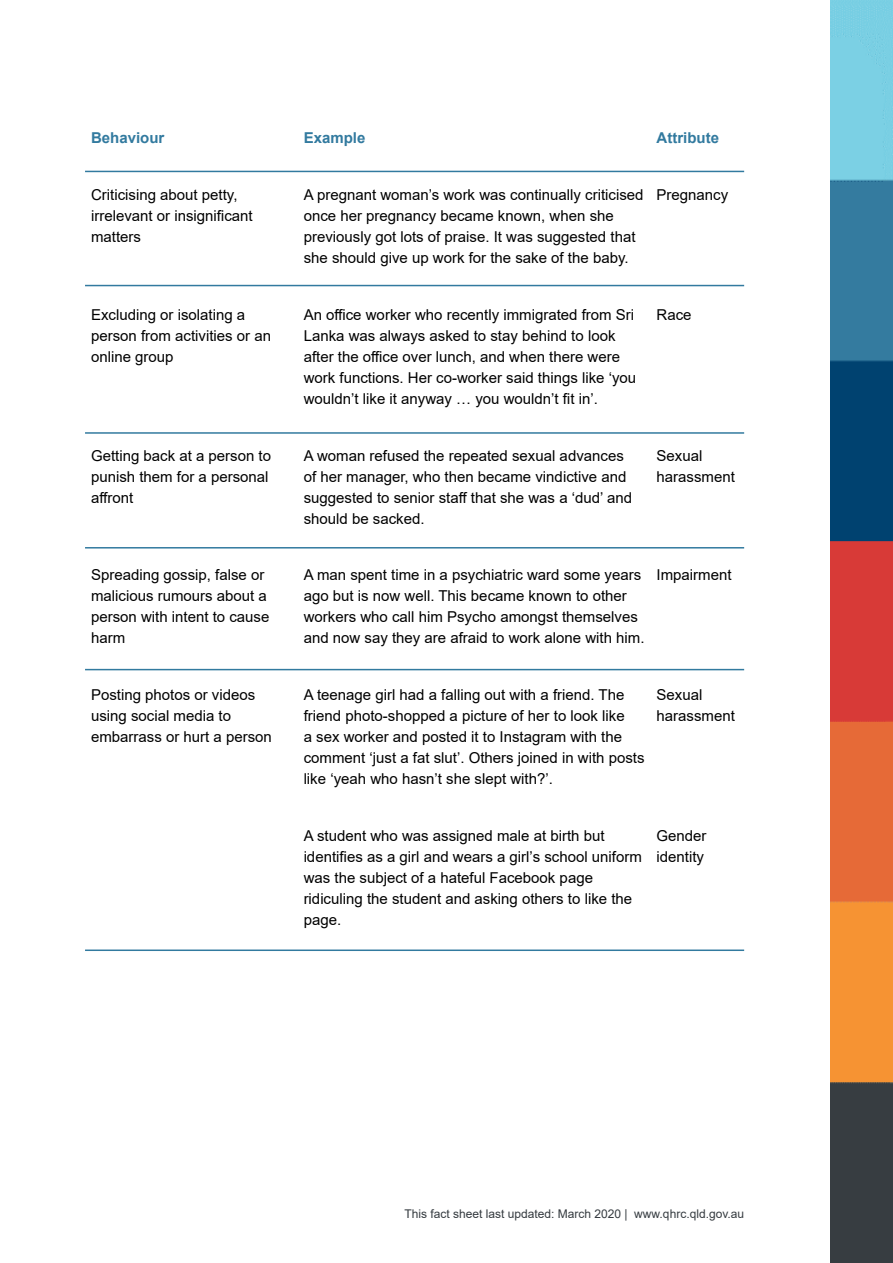
<style>
.page{position:relative;width:893px;height:1263px;background:#fff}
.page>*{position:absolute;margin:0;border:0;box-sizing:border-box;transform-origin:0 0}
.t1{font:15px/21px "Arial";color:#000}
.t2{font:700 15px "Arial";color:#327a9f}
.t3{font:12px "Arial";color:#353b40}
</style>
<div class="page">
<img style="left:830px;top:0;width:63px;height:1263px">
<svg style="left:85px;top:170px;width:660px;height:501px"></svg>
<hr style="left:85px;top:171px;width:659px;height:1px;background:#327a9f">
<hr style="left:85px;top:285px;width:659px;height:1px;background:#327a9f">
<hr style="left:85px;top:432px;width:659px;height:2px;background:#327a9f">
<hr style="left:85px;top:547px;width:659px;height:1px;background:#327a9f">
<hr style="left:85px;top:669px;width:659px;height:1px;background:#327a9f">
<hr style="left:85px;top:949px;width:659px;height:2px;background:#327a9f">
<p class="t2" style="left:91px;top:128px;width:75px">Behaviour</p>
<p class="t2" style="left:304px;top:128px;width:63px">Example</p>
<p class="t2" style="left:657px;top:128px;width:64px">Attribute</p>
<p class="t1" style="left:91px;top:184px;width:163px">Criticising about petty, irrelevant or insignificant matters</p>
<p class="t1" style="left:304px;top:184px;width:341px">A pregnant woman’s work was continually criticised once her pregnancy became known, when she previously got lots of praise. It was suggested that she should give up work for the sake of the baby.</p>
<p class="t1" style="left:657px;top:184px;width:73px">Pregnancy</p>
<p class="t1" style="left:91px;top:304px;width:182px">Excluding or isolating a person from activities or an online group</p>
<p class="t1" style="left:304px;top:304px;width:334px">An office worker who recently immigrated from Sri Lanka was always asked to stay behind to look after the office over lunch, and when there were work functions. Her co-worker said things like ‘you wouldn’t like it anyway … you wouldn’t fit in’.</p>
<p class="t1" style="left:657px;top:304px;width:37px">Race</p>
<p class="t1" style="left:91px;top:445px;width:182px">Getting back at a person to punish them for a personal affront</p>
<p class="t1" style="left:304px;top:445px;width:330px">A woman refused the repeated sexual advances of her manager, who then became vindictive and suggested to senior staff that she was a ‘dud’ and should be sacked.</p>
<p class="t1" style="left:657px;top:445px;width:80px">Sexual harassment</p>
<p class="t1" style="left:91px;top:564px;width:180px">Spreading gossip, false or malicious rumours about a person with intent to cause harm</p>
<p class="t1" style="left:304px;top:564px;width:342px">A man spent time in a psychiatric ward some years ago but is now well. This became known to other workers who call him Psycho amongst themselves and now say they are afraid to work alone with him.</p>
<p class="t1" style="left:657px;top:564px;width:77px">Impairment</p>
<p class="t1" style="left:91px;top:684px;width:182px">Posting photos or videos using social media to embarrass or hurt a person</p>
<p class="t1" style="left:304px;top:684px;width:342px">A teenage girl had a falling out with a friend. The friend photo-shopped a picture of her to look like<br>a sex worker and posted it to Instagram with the comment ‘just a fat slut’. Others joined in with posts like ‘yeah who hasn’t she slept with?’.</p>
<p class="t1" style="left:657px;top:684px;width:80px">Sexual harassment</p>
<p class="t1" style="left:304px;top:825px;width:340px">A student who was assigned male at birth but identifies as a girl and wears a girl’s school uniform was the subject of a hateful Facebook page ridiculing the student and asking others to like the page.</p>
<p class="t1" style="left:657px;top:825px;width:52px">Gender identity</p>
<p class="t3" style="left:404px;top:1205px;width:341px">This fact sheet last updated: March 2020 | www.qhrc.qld.gov.au</p>
</div>
